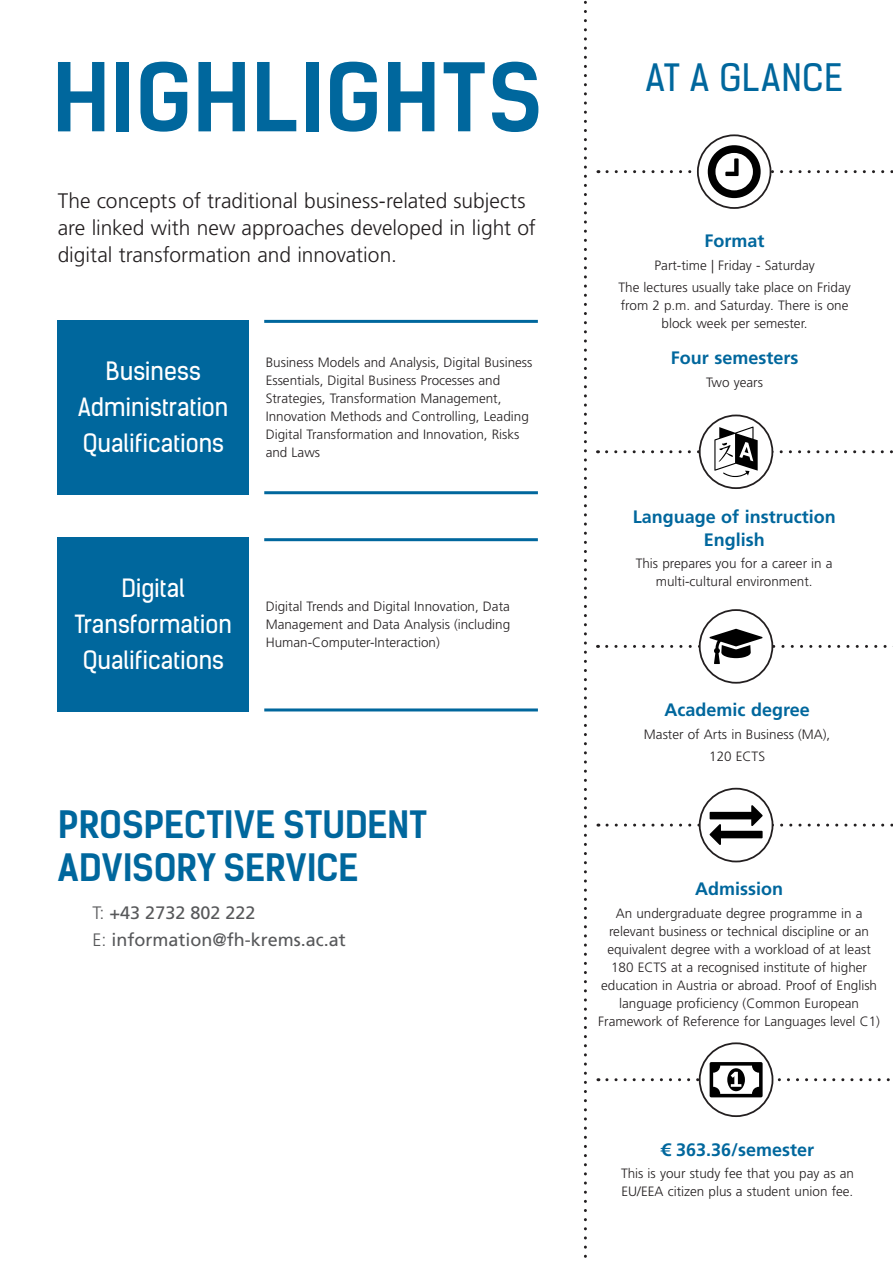
<style>
.page{position:relative;width:893px;height:1263px;background:#fff}
.page>*{position:absolute;margin:0;border:0;box-sizing:border-box;transform-origin:0 0}
.t1{font:90px "Kelson Sans Bold BG";color:#00679d}
.t2{font:36px/43.2px "Kelson Sans Bold BG";letter-spacing:-.01em;color:#00679d}
.t3{font:36px "Kelson Sans Regular BG";letter-spacing:.01em;color:#00679d}
.t4{font:24px/36px "Kelson Sans Regular BG";letter-spacing:-.01em;color:#fff;text-align:center}
.t5{font:300 21px/27px "Frutiger LT Pro";color:#231f20}
.t6{font:700 18px/22.5px "Frutiger LT Pro";color:#00679d;text-align:center}
.t7{font:18px/27px "Frutiger LT Pro";color:#57585a}
.t8{font:300 13.5px/18px "Frutiger LT Pro";color:#231f20;text-align:center}
.s1{font-weight:300}
</style>
<div class="page">
<svg style="left:698px;top:135px;width:72px;height:73px"></svg>
<svg style="left:607px;top:145px;width:286px;height:53px"></svg>
<div style="left:697px;top:134px;width:74px;height:75px;border:2px solid #231f20;border-radius:50%"></div>
<svg style="left:606px;top:427px;width:287px;height:50px"></svg>
<div style="left:699px;top:415px;width:74px;height:74px;border:2px solid #231f20;border-radius:50%"></div>
<svg style="left:607px;top:629px;width:286px;height:35px"></svg>
<div style="left:699px;top:609px;width:74px;height:75px;border:2px solid #231f20;border-radius:50%"></div>
<svg style="left:607px;top:805px;width:286px;height:40px"></svg>
<div style="left:699px;top:788px;width:74px;height:74px;border:2px solid #231f20;border-radius:50%"></div>
<div style="left:58px;top:320px;width:191px;height:174px;background:#00679d"></div>
<div style="left:58px;top:537px;width:191px;height:174px;background:#00679d"></div>
<hr style="left:264px;top:320px;width:274px;height:3px;background:#00679d">
<hr style="left:264px;top:491px;width:274px;height:3px;background:#00679d">
<div style="left:264px;top:540px;width:274px;height:168px;border:2px solid #fff"></div>
<hr style="left:264px;top:538px;width:274px;height:3px;background:#00679d">
<hr style="left:264px;top:708px;width:274px;height:3px;background:#00679d">
<svg style="left:584px;top:0;width:3px;height:1258px"></svg>
<svg style="left:607px;top:1062px;width:283px;height:35px"></svg>
<div style="left:699px;top:1042px;width:74px;height:75px;border:2px solid #231f20;border-radius:50%"></div>
<h1 class="t1" style="left:52px;top:43px;width:492px">HIGHLIGHTS</h1>
<h3 class="t5" style="left:58px;top:187px;width:480px">The concepts of traditional business-related subjects are linked with new approaches developed in light of digital transformation and innovation.</h3>
<h3 class="t4" style="left:78px;top:353px;width:152px">Business<br>Administration<br>Qualifications</h3>
<p class="t8" style="left:266px;top:354px;width:268px;text-align:left">Business Models and Analysis, Digital Business Essentials, Digital Business Processes and Strategies, Transformation Management, Innovation Methods and Controlling, Leading Digital Transformation and Innovation, Risks and Laws</p>
<h3 class="t4" style="left:75px;top:570px;width:159px">Digital<br>Transformation<br>Qualifications</h3>
<p class="t8" style="left:266px;top:598px;width:246px;text-align:justify">Digital Trends and Digital Innovation, Data Management and Data Analysis (including Human-Computer-Interaction)</p>
<h2 class="t2" style="left:58px;top:803px;width:370px">PROSPECTIVE STUDENT<br>ADVISORY SERVICE</h2>
<h3 class="t7" style="left:92px;top:899px;width:255px"><span class="s1">T:</span> +43 2732 802 222<br><span class="s1">E:</span> information@fh-krems.ac.at</h3>
<h2 class="t3" style="left:646px;top:55px;width:198px">AT A GLANCE</h2>
<h3 class="t6" style="left:705px;top:230px;width:62px">Format</h3>
<p class="t8" style="left:618px;top:254px;width:234px;line-height:22.5px">Part-time | Friday - Saturday<br>The lectures usually take place on Friday</p>
<p class="t8" style="left:621px;top:296px;width:229px">from 2 p.m. and Saturday. There is one block week per semester.</p>
<h3 class="t6" style="left:671px;top:347px;width:129px">Four semesters</h3>
<p class="t8" style="left:706px;top:373px;width:58px">Two years</p>
<h3 class="t6" style="left:633px;top:506px;width:205px">Language of instruction<br>English</h3>
<p class="t8" style="left:636px;top:555px;width:198px">This prepares you for a career in a multi-cultural environment.</p>
<h3 class="t6" style="left:664px;top:699px;width:147px">Academic degree</h3>
<p class="t8" style="left:644px;top:723px;width:188px;line-height:22.5px">Master of Arts in Business (MA),<br>120 ECTS</p>
<h3 class="t6" style="left:695px;top:878px;width:89px">Admission</h3>
<p class="t8" style="left:598px;top:904px;width:283px">An undergraduate degree programme in a relevant business or technical discipline or an equivalent degree with a workload of at least 180 ECTS at a recognised institute of higher education in Austria or abroad. Proof of English language proficiency (Common European Framework of Reference for Languages level C1)</p>
<h3 class="t6" style="left:661px;top:1138px;width:155px">€ 363.36/semester</h3>
<p class="t8" style="left:621px;top:1165px;width:234px;text-align:left">This is your study fee that you pay as an<br>EU/EEA citizen plus a student union fee.</p>
</div>
